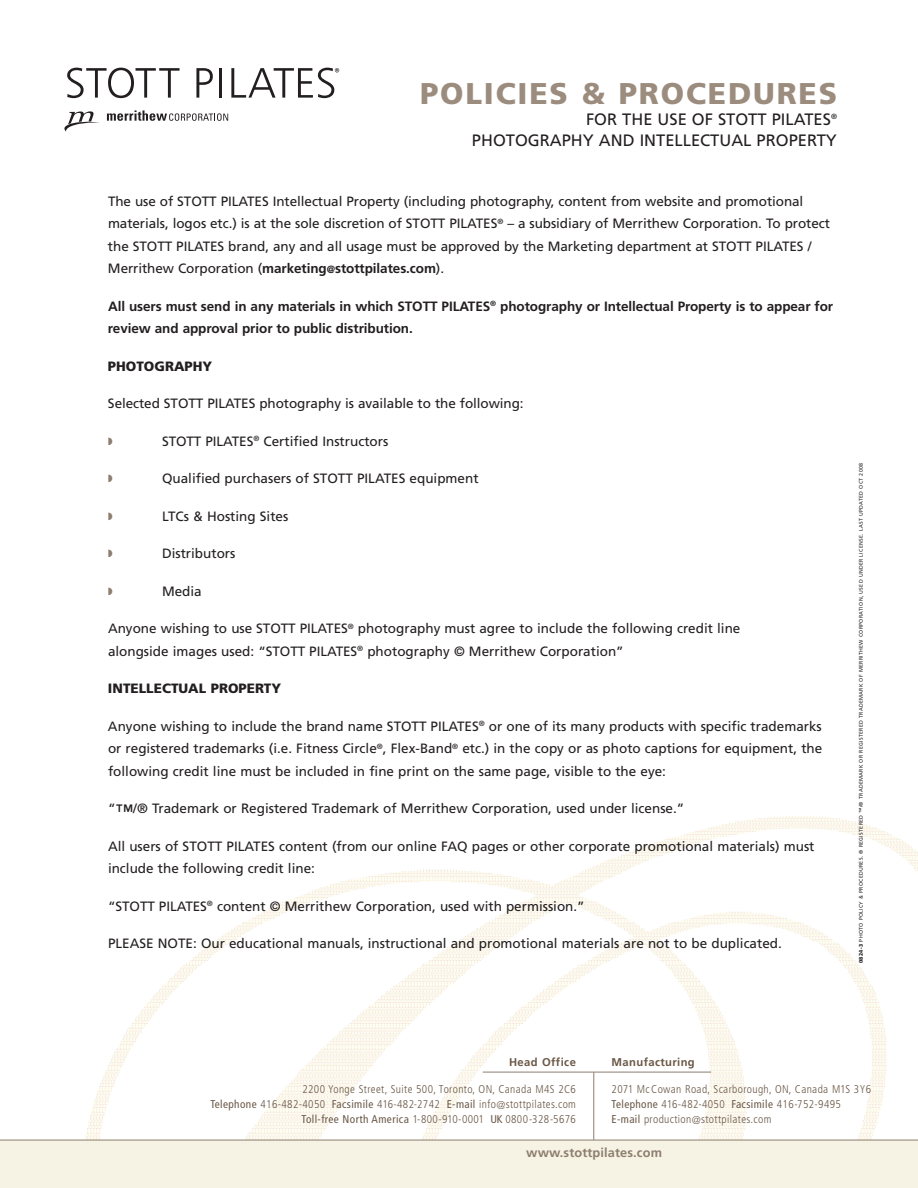
<style>
.page{position:relative;width:918px;height:1188px;background:#fff}
.page>*{position:absolute;margin:0;border:0;box-sizing:border-box;transform-origin:0 0}
.t1{font:900 30px "Frutiger";letter-spacing:.06em;color:#9b8c7e}
.t2{font:16.5px/21px "Frutiger";color:#231f20;text-align:right}
.t3{font:13.5px/22.5px "Frutiger";color:#231f20}
.t4{font:700 13.5px/22.5px "Frutiger";letter-spacing:-.005em;color:#231f20}
.t5{font:900 13.5px "Frutiger";color:#231f20}
.t6{font:700 12.75px "Frutiger";letter-spacing:.01em;color:#8d7e6e}
.t7{font:300 condensed 11.25px/15px "Frutiger";letter-spacing:.035em;color:#6a5746;text-align:right}
.t8{font:700 11.25px "Frutiger";letter-spacing:.035em;color:#6a5746}
.t9{font:5.25px "Frutiger";letter-spacing:.055em;color:#231f20}
.s1{font-weight:700}
.s2{font-weight:700;font-size:10.5px}
.s3{font-size:18px}
.s4{font-weight:900}
.s5{font-weight:400}
</style>
<div class="page">
<img style="left:676px;top:816px;width:219px;height:21px">
<img style="left:84px;top:837px;width:834px;height:303px">
<hr style="left:483px;top:1072px;width:228px;height:1px;background:#8d7e6e">
<div style="left:0;top:1140px;width:918px;height:48px;background:#f6f3e5"></div>
<svg style="left:107px;top:110px;width:121px;height:11px"></svg>
<svg style="left:64px;top:111px;width:36px;height:21px"></svg>
<svg style="left:67px;top:68px;width:113px;height:30px"></svg>
<svg style="left:196px;top:68px;width:17px;height:30px"></svg>
<hr style="left:220px;top:68px;width:2px;height:30px;background:#231f20">
<svg style="left:231px;top:68px;width:108px;height:30px"></svg>
<hr style="left:0;top:1140px;width:918px;height:1px;background:#8d7e6e">
<hr style="left:593px;top:1072px;width:1px;height:68px;background:#8d7e6e">
<h1 class="t1" style="left:420px;top:81px;width:418px">POLICIES &amp; PROCEDURES</h1>
<p class="t2" style="left:472px;top:110px;width:367px">FOR THE USE OF STOTT PILATES<sup>®<br></sup>PHOTOGRAPHY AND INTELLECTUAL PROPERTY</p>
<p class="t3" style="left:108px;top:191px;width:724px">The use of STOTT PILATES Intellectual Property (including photography, content from website and promotional materials, logos etc.) is at the sole discretion of STOTT PILATES<sup>®</sup> – a subsidiary of Merrithew Corporation. To protect the STOTT PILATES brand, any and all usage must be approved by the Marketing department at STOTT PILATES / Merrithew Corporation (<span class="s1">marketing</span><span class="s2">@</span><span class="s1">stottpilates.com</span>).</p>
<p class="t4" style="left:108px;top:296px;width:727px">All users must send in any materials in which STOTT PILATES<sup>®</sup> photography or Intellectual Property is to appear for review and approval prior to public distribution.</p>
<p class="t5" style="left:108px;top:360px;width:106px">PHOTOGRAPHY</p>
<p class="t3" style="left:108px;top:393px;width:417px">Selected STOTT PILATES photography is available to the following:</p>
<p class="t3" style="left:162px;top:431px;width:228px">STOTT PILATES<sup>®</sup> Certified Instructors</p>
<p class="t3" style="left:162px;top:468px;width:318px">Qualified purchasers of STOTT PILATES equipment</p>
<p class="t3" style="left:162px;top:506px;width:128px">LTCs &amp; Hosting Sites</p>
<p class="t3" style="left:162px;top:543px;width:75px">Distributors</p>
<p class="t3" style="left:162px;top:581px;width:41px">Media</p>
<p class="t3" style="left:108px;top:618px;width:634px">Anyone wishing to use STOTT PILATES<sup>®</sup> photography must agree to include the following credit line alongside images used: “STOTT PILATES<sup>®</sup> photography © Merrithew Corporation”</p>
<p class="t5" style="left:108px;top:683px;width:175px">INTELLECTUAL PROPERTY</p>
<p class="t3" style="left:108px;top:716px;width:716px;text-align:justify">Anyone wishing to include the brand name STOTT PILATES<sup>®</sup> or one of its many products with specific trademarks or registered trademarks (i.e. Fitness Circle<sup>®</sup>, Flex-Band<sup>®</sup> etc.) in the copy or as photo captions for equipment, the following credit line must be included in fine print on the same page, visible to the eye:</p>
<p class="t3" style="left:108px;top:798px;width:578px">“<span class="s3">™</span>/® Trademark or Registered Trademark of Merrithew Corporation, used under license.”</p>
<p class="t3" style="left:108px;top:836px;width:708px">All users of STOTT PILATES content (from our online FAQ pages or other corporate promotional materials) must include the following credit line:</p>
<p class="t3" style="left:108px;top:896px;width:478px">“STOTT PILATES<sup>®</sup> content © Merrithew Corporation, used with permission.”</p>
<p class="t3" style="left:108px;top:933px;width:675px">PLEASE NOTE: Our educational manuals, instructional and promotional materials are not to be duplicated.</p>
<p class="t9" style="left:859px;top:963px;width:502px;rotate:-90deg"><span class="s4">0824-3</span> PHOTO POLICY &amp; PROCEDURES. ® REGISTERED ™/® TRADEMARK OR REGISTERED TRADEMARK OF MERRITHEW CORPORATION, USED UNDER LICENSE. LAST UPDATED OCT 2008</p>
<p class="t8" style="left:509px;top:1057px;width:68px">Head Office</p>
<p class="t7" style="left:210px;top:1082px;width:367px">2200 Yonge Street, Suite 500, Toronto, ON, Canada M4S 2C6<br><span class="s5">Telephone</span> 416-482-4050 <span class="s5">Facsimile</span> 416-482-2742 <span class="s5">E-mail</span> info@stottpilates.com<br><span class="s5">Toll-free North America</span> 1-800-910-0001 <span class="s5">UK</span> 0800-328-5676</p>
<p class="t8" style="left:612px;top:1057px;width:85px">Manufacturing</p>
<p class="t7" style="left:612px;top:1082px;width:261px;text-align:left">2071 McCowan Road, Scarborough, ON, Canada M1S 3Y6<br><span class="s5">Telephone</span> 416-482-4050 <span class="s5">Facsimile</span> 416-752-9495<br><span class="s5">E-mail</span> production@stottpilates.com</p>
<p class="t6" style="left:526px;top:1148px;width:137px">www.stottpilates.com</p>
</div>
